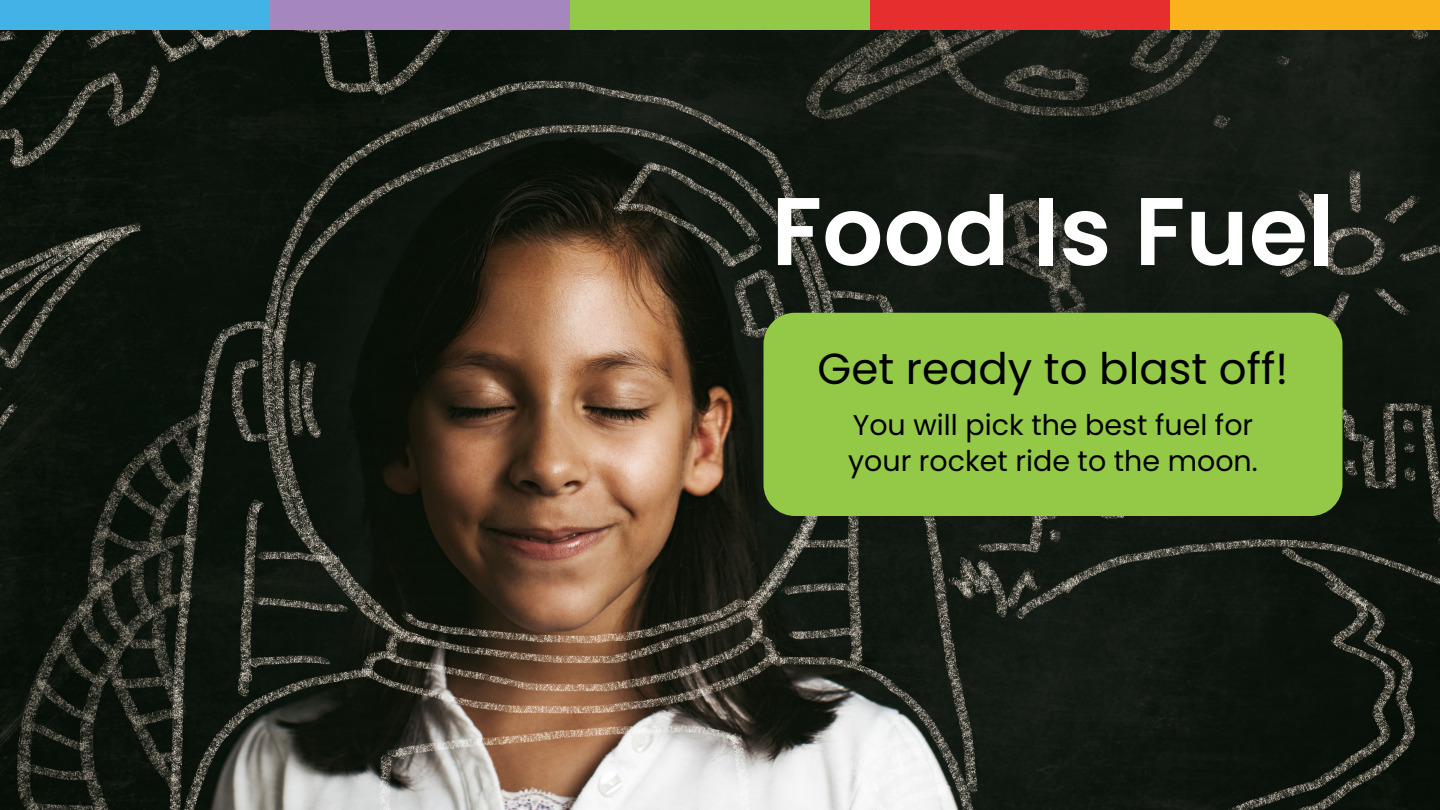
<style>
.page{position:relative;width:1440px;height:810px;background:#fff}
.page>*{position:absolute;margin:0;border:0;box-sizing:border-box;transform-origin:0 0}
.H1_Center{font:600 96px "Poppins";color:#fff}
.t1{font:43.5px "Poppins";color:#000}
.body{font:28.5px/36px "Poppins";color:#000}
</style>
<div class="page">
<img style="left:0;top:30px;width:1440px;height:780px">
<div style="left:764px;top:313px;width:578px;height:203px;background:#94c947;border-radius:32px"></div>
<div style="left:0;top:0;width:270px;height:30px;background:#43b3e7"></div>
<div style="left:270px;top:0;width:300px;height:30px;background:#a587be"></div>
<div style="left:570px;top:0;width:300px;height:30px;background:#94c947"></div>
<div style="left:870px;top:0;width:300px;height:30px;background:#e72e2e"></div>
<div style="left:1170px;top:0;width:270px;height:30px;background:#f9b21b"></div>
<p class="H1_Center" style="left:771px;top:176px;width:565px">Food Is Fuel</p>
<h2 class="t1" style="left:818px;top:344px;width:472px">Get ready to blast off!</h2>
<p class="body" style="left:848px;top:408px;width:411px">You will pick the best fuel for your rocket ride to the moon.</p>
</div>
